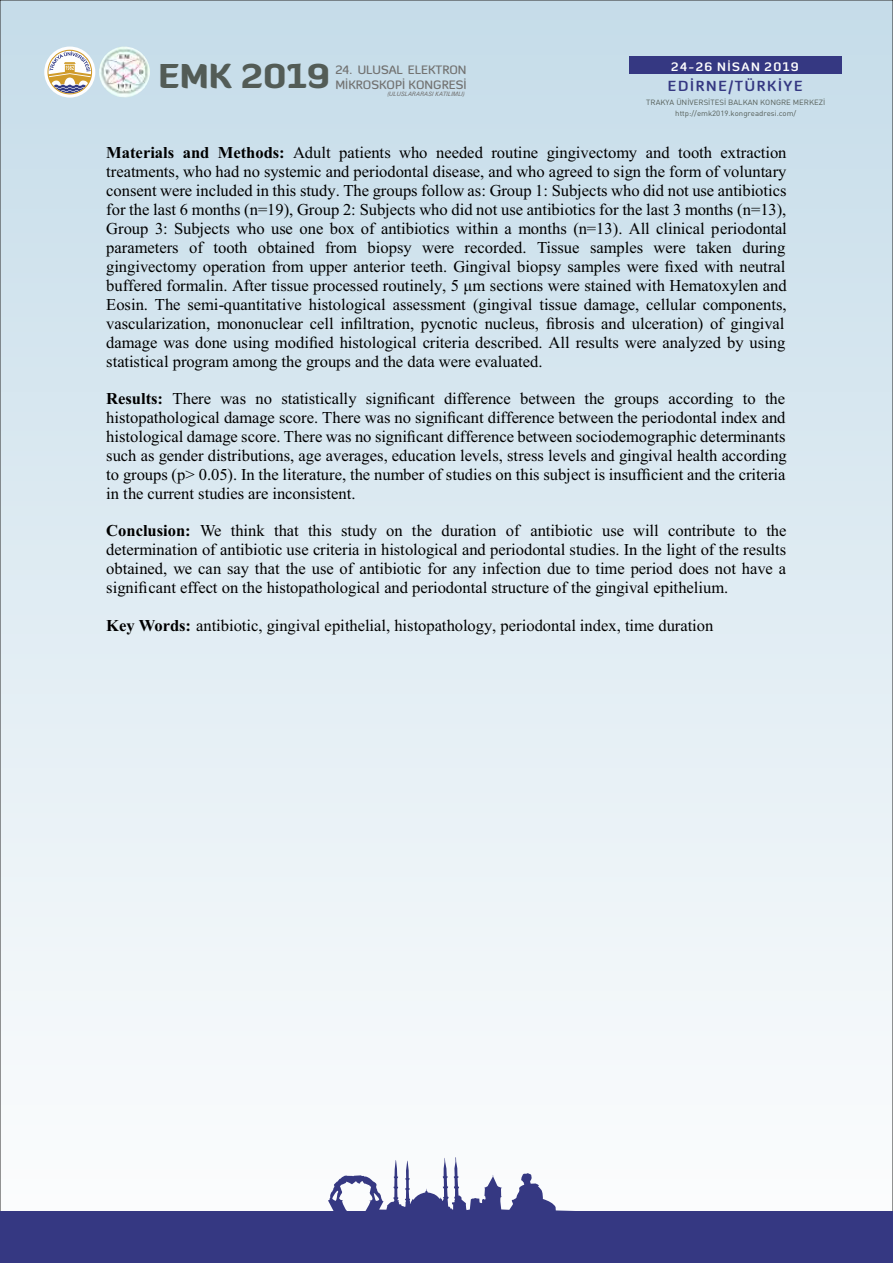
<style>
.page{position:relative;width:893px;height:1263px;background:#fff}
.page>*{position:absolute;margin:0;border:0;box-sizing:border-box;transform-origin:0 0}
.t1{font:900 33px "Diavlo";color:#535c56}
.t2{font:16.5px/19px "Times New Roman";color:#000;text-align:justify}
.t3{font:700 14.25px "Diavlo";letter-spacing:.12em;color:#353882}
.t4{font:500 12px/14.7px "Diavlo";color:#727271}
.t5{font:700 12px "Diavlo";letter-spacing:.12em;color:#fefefe}
.t6{font:7.5px/11.2px "DIN Bek";color:#535c56;text-align:center;scale:1.04 1}
.t7{font:italic 6px "Zurich BT";color:#727271}
.s1{font-weight:700}
</style>
<div class="page">
<div style="left:0;top:0;width:893px;height:1263px;background:linear-gradient(to bottom,#c5dce9,#fefefe)"></div>
<svg style="left:243px;top:1157px;width:378px;height:55px"></svg>
<div style="left:0;top:1212px;width:893px;height:51px;background:#353882"></div>
<img style="left:99px;top:47px;width:51px;height:51px;border-radius:50%">
<div style="left:629px;top:56px;width:212px;height:17px;background:#353882"></div>
<svg style="left:44px;top:47px;width:51px;height:51px"></svg>
<svg style="left:47px;top:50px;width:45px;height:44px"></svg>
<p class="t5" style="left:671px;top:62px;width:129px">24-26 NİSAN 2019</p>
<p class="t3" style="left:668px;top:80px;width:136px">EDİRNE/TÜRKİYE</p>
<p class="t6" style="left:646px;top:96px;width:174px">TRAKYA ÜNİVERSİTESİ BALKAN KONGRE MERKEZİ http://emk2019.kongreadresi.com/</p>
<p class="t2" style="left:106px;top:145px;width:682px;text-align:left"><span class="s1">Materials and Methods:</span> Adult patients who needed routine gingivectomy and tooth extraction treatments, who had no systemic and periodontal disease, and who agreed to sign the form of voluntary consent were included in this study. The groups follow as: Group 1: Subjects who did not use antibiotics for the last 6 months (n=19), Group 2: Subjects who did not use antibiotics for the last 3 months (n=13), Group 3: Subjects who use one box of antibiotics within a months (n=13). All clinical periodontal parameters of tooth obtained from biopsy were recorded. Tissue samples were taken during gingivectomy operation from upper anterior teeth. Gingival biopsy samples were fixed with neutral buffered formalin. After tissue processed routinely, 5 μm sections were stained with Hematoxylen and Eosin. The semi-quantitative histological assessment (gingival tissue damage, cellular components, vascularization, mononuclear cell infiltration, pycnotic nucleus, fibrosis and ulceration) of gingival damage was done using modified histological criteria described. All results were analyzed by using statistical program among the groups and the data were evaluated.</p>
<p class="t2" style="left:106px;top:390px;width:682px"><span class="s1">Results:</span> There was no statistically significant difference between the groups according to the histopathological damage score. There was no significant difference between the periodontal index and histological damage score. There was no significant difference between sociodemographic determinants such as gender distributions, age averages, education levels, stress levels and gingival health according to groups (p&gt; 0.05). In the literature, the number of studies on this subject is insufficient and the criteria in the current studies are inconsistent.</p>
<p class="t2" style="left:106px;top:523px;width:682px"><span class="s1">Conclusion:</span> We think that this study on the duration of antibiotic use will contribute to the determination of antibiotic use criteria in histological and periodontal studies. In the light of the results obtained, we can say that the use of antibiotic for any infection due to time period does not have a significant effect on the histopathological and periodontal structure of the gingival epithelium.</p>
<p class="t2" style="left:106px;top:617px;width:609px"><span class="s1">Key Words:</span> antibiotic, gingival epithelial, histopathology, periodontal index, time duration</p>
<h1 class="t1" style="left:159px;top:63px;width:173px">EMK 2019</h1>
<p class="t4" style="left:335px;top:64px;width:133px">24. ULUSAL ELEKTRON<br>MİKROSKOPİ KONGRESİ</p>
<p class="t7" style="left:387px;top:92px;width:79px">(ULUSLARARASI KATILIMLI)</p>
</div>
